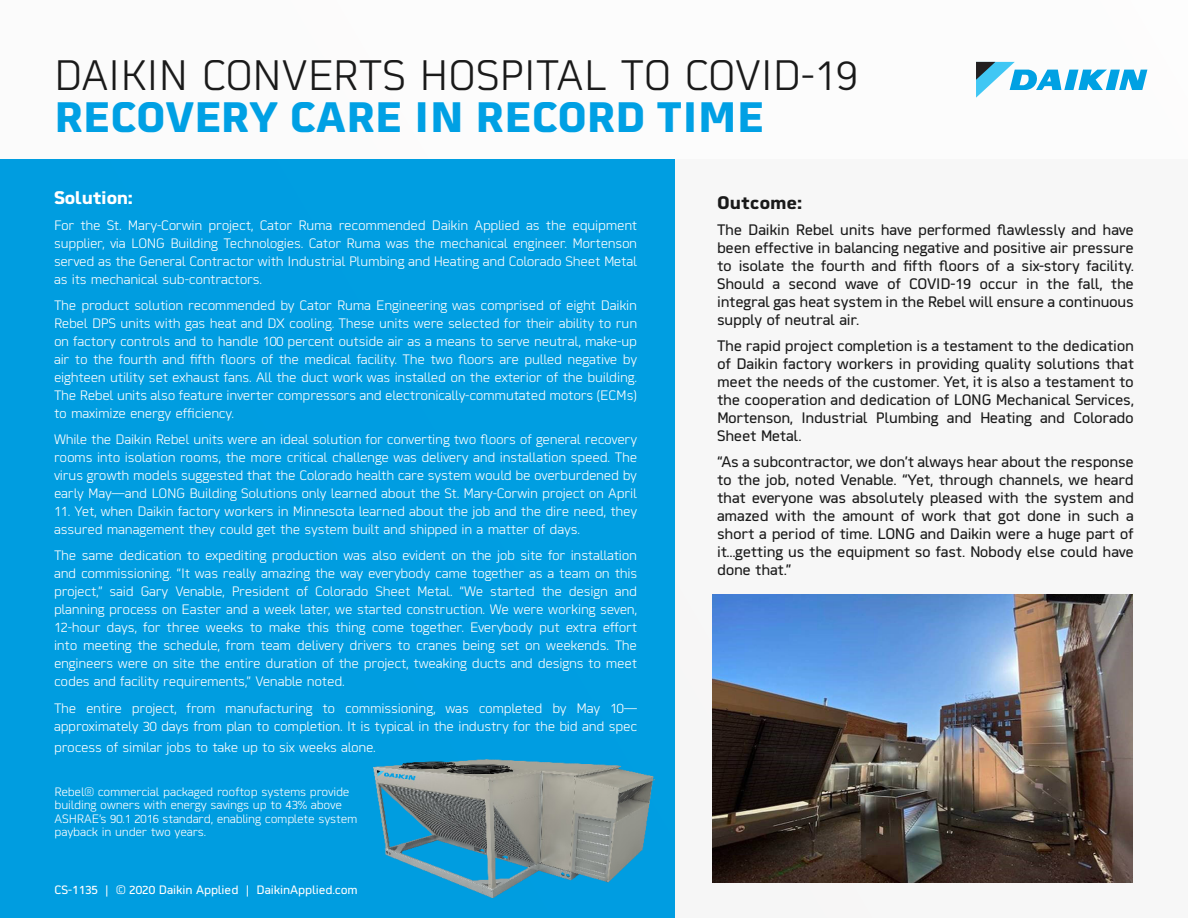
<style>
.page{position:relative;width:1188px;height:918px;background:#fff}
.page>*{position:absolute;margin:0;border:0;box-sizing:border-box;transform-origin:0 0}
.t1{font:300 42px "Martian B Thai";color:#1a1a1a}
.t2{font:700 42px "Martian B Thai";letter-spacing:-.01em;color:#00a0e4}
.t3{font:700 18px "Martian B Thai";letter-spacing:-.02em;color:#fff}
.t4{font:700 18px "Martian B Thai";letter-spacing:-.005em;color:#1a1a1a}
.t5{font:15px/18px "Martian B Thai";letter-spacing:-.02em;color:#1a1a1a;text-align:justify}
.t6{font:300 13.5px/18px "Martian B Thai";letter-spacing:-.02em;color:#fff;text-align:justify}
.t7{font:300 12px/13.5px "Martian B Thai";letter-spacing:-.015em;color:#fff}
.t8{font:12px "Martian B Thai";color:#fff}
</style>
<div class="page">
<div style="left:675px;top:159px;width:513px;height:759px;background:#f2f2f2"></div>
<div style="left:0;top:159px;width:675px;height:759px;background:#00a0e4"></div>
<svg style="left:976px;top:62px;width:171px;height:36px"></svg>
<img style="left:373px;top:759px;width:281px;height:138px">
<img style="left:712px;top:595px;width:421px;height:288px">
<p class="t1" style="left:54px;top:43px;width:806px">DAIKIN CONVERTS HOSPITAL TO COVID-19</p>
<p class="t2" style="left:54px;top:81px;width:712px">RECOVERY CARE IN RECORD TIME</p>
<p class="t3" style="left:54px;top:182px;width:80px">Solution:</p>
<p class="t6" style="left:54px;top:215px;width:585px">For the St. Mary-Corwin project, Cator Ruma recommended Daikin Applied as the equipment supplier, via LONG Building Technologies. Cator Ruma was the mechanical engineer. Mortenson served as the General Contractor with Industrial Plumbing and Heating and Colorado Sheet Metal as its mechanical sub-contractors.</p>
<p class="t6" style="left:54px;top:296px;width:585px">The product solution recommended by Cator Ruma Engineering was comprised of eight Daikin Rebel DPS units with gas heat and DX cooling. These units were selected for their ability to run on factory controls and to handle 100 percent outside air as a means to serve neutral, make-up air to the fourth and fifth floors of the medical facility. The two floors are pulled negative by eighteen utility set exhaust fans. All the duct work was installed on the exterior of the building.<br>The Rebel units also feature inverter compressors and electronically-commutated motors (ECMs) to maximize energy efficiency.</p>
<p class="t6" style="left:54px;top:430px;width:585px">While the Daikin Rebel units were an ideal solution for converting two floors of general recovery rooms into isolation rooms, the more critical challenge was delivery and installation speed. The virus growth models suggested that the Colorado health care system would be overburdened by early May—and LONG Building Solutions only learned about the St. Mary-Corwin project on April</p>
<p class="t6" style="left:54px;top:502px;width:585px">11. Yet, when Daikin factory workers in Minnesota learned about the job and the dire need, they assured management they could get the system built and shipped in a matter of days.</p>
<p class="t6" style="left:54px;top:546px;width:585px">The same dedication to expediting production was also evident on the job site for installation and commissioning. “It was really amazing the way everybody came together as a team on this project,” said Gary Venable, President of Colorado Sheet Metal. “We started the design and planning process on Easter and a week later, we started construction. We were working seven, 12-hour days, for three weeks to make this thing come together. Everybody put extra effort into meeting the schedule, from team delivery drivers to cranes being set on weekends. The engineers were on site the entire duration of the project, tweaking ducts and designs to meet codes and facility requirements,” Venable noted.</p>
<p class="t6" style="left:54px;top:698px;width:585px">The entire project, from manufacturing to commissioning, was completed by May 10— approximately 30 days from plan to completion. It is typical in the industry for the bid and spec</p>
<p class="t6" style="left:54px;top:737px;width:323px">process of similar jobs to take up to six weeks alone.</p>
<p class="t7" style="left:55px;top:784px;width:304px">Rebel® commercial packaged rooftop systems provide building owners with energy savings up to 43% above ASHRAE’s 90.1 2016 standard, enabling complete system payback in under two years.</p>
<p class="t8" style="left:54px;top:880px;width:305px">CS-1135 | © 2020 Daikin Applied | DaikinApplied.com</p>
<p class="t4" style="left:717px;top:187px;width:87px">Outcome:</p>
<p class="t5" style="left:717px;top:219px;width:418px">The Daikin Rebel units have performed flawlessly and have been effective in balancing negative and positive air pressure to isolate the fourth and fifth floors of a six-story facility.<br>Should a second wave of COVID-19 occur in the fall, the integral gas heat system in the Rebel will ensure a continuous supply of neutral air.</p>
<p class="t5" style="left:717px;top:335px;width:418px">The rapid project completion is a testament to the dedication of Daikin factory workers in providing quality solutions that meet the needs of the customer. Yet, it is also a testament to the cooperation and dedication of LONG Mechanical Services, Mortenson, Industrial Plumbing and Heating and Colorado Sheet Metal.</p>
<p class="t5" style="left:717px;top:451px;width:418px">“As a subcontractor, we don’t always hear about the response to the job, noted Venable. “Yet, through channels, we heard that everyone was absolutely pleased with the system and amazed with the amount of work that got done in such a short a period of time. LONG and Daikin were a huge part of it…getting us the equipment so fast. Nobody else could have done that.”</p>
</div>
